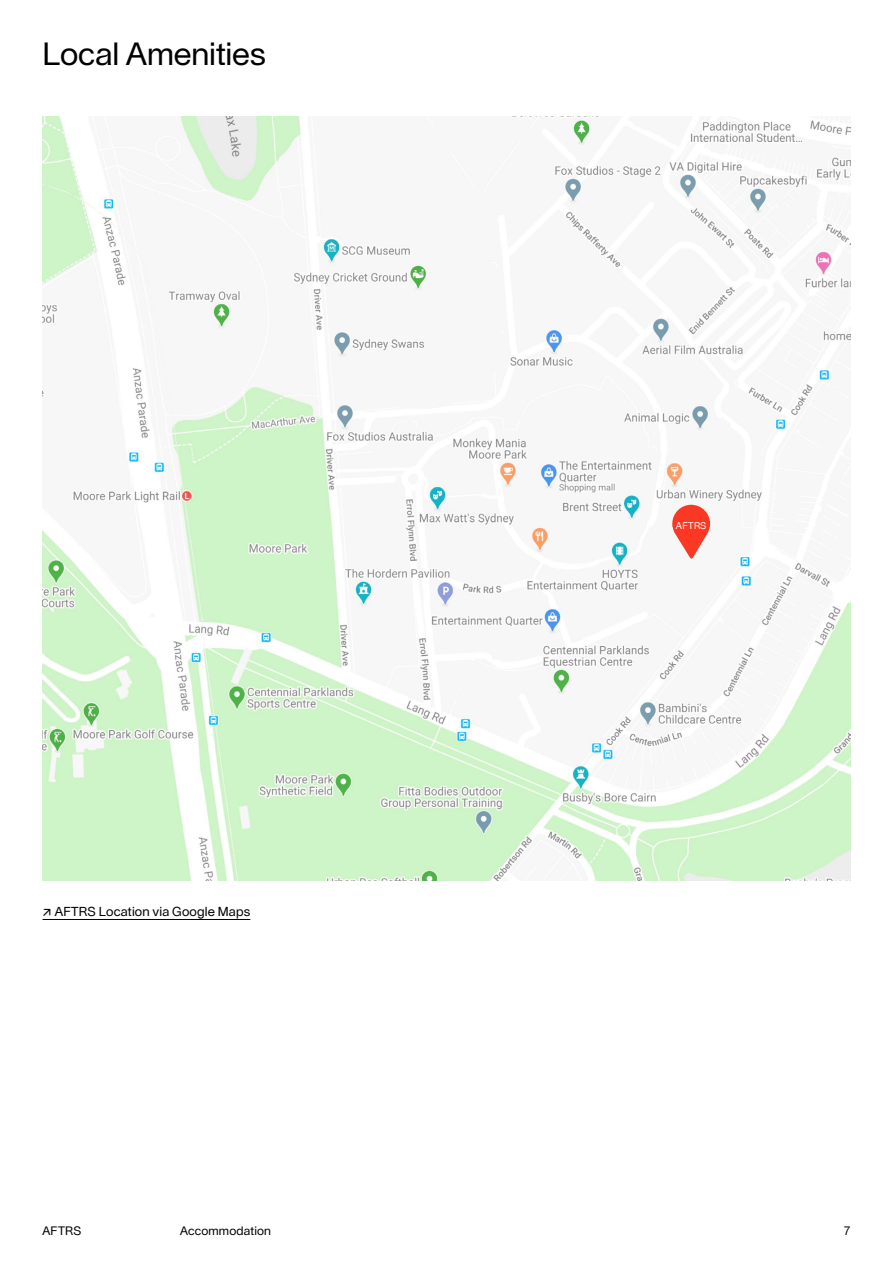
<style>
.page{position:relative;width:893px;height:1263px;background:#fff}
.page>*{position:absolute;margin:0;border:0;box-sizing:border-box;transform-origin:0 0}
.t1{font:31.5px "Lausanne";letter-spacing:-.005em;color:#000}
.t2{font:12.75px "Lausanne";letter-spacing:.01em;color:#000}
.t3{font:12px "Lausanne";letter-spacing:.015em;color:#000}
.t4{font:9.45px "Lausanne";letter-spacing:.025em;color:#fff}
</style>
<div class="page">
<img style="left:43px;top:117px;width:807px;height:763px">
<svg style="left:672px;top:505px;width:38px;height:53px"></svg>
<hr style="left:43px;top:919px;width:207px;height:1px;background:#000">
<h1 class="t1" style="left:43px;top:34px;width:225px">Local Amenities</h1>
<p class="t2" style="left:43px;top:903px;width:209px">↗ AFTRS Location via Google Maps</p>
<p class="t4" style="left:676px;top:519px;width:32px">AFTRS</p>
<p class="t3" style="left:43px;top:1223px;width:40px">AFTRS</p>
<p class="t3" style="left:180px;top:1223px;width:93px">Accommodation</p>
<p class="t3" style="left:844px;top:1223px;width:8px">7</p>
</div>
